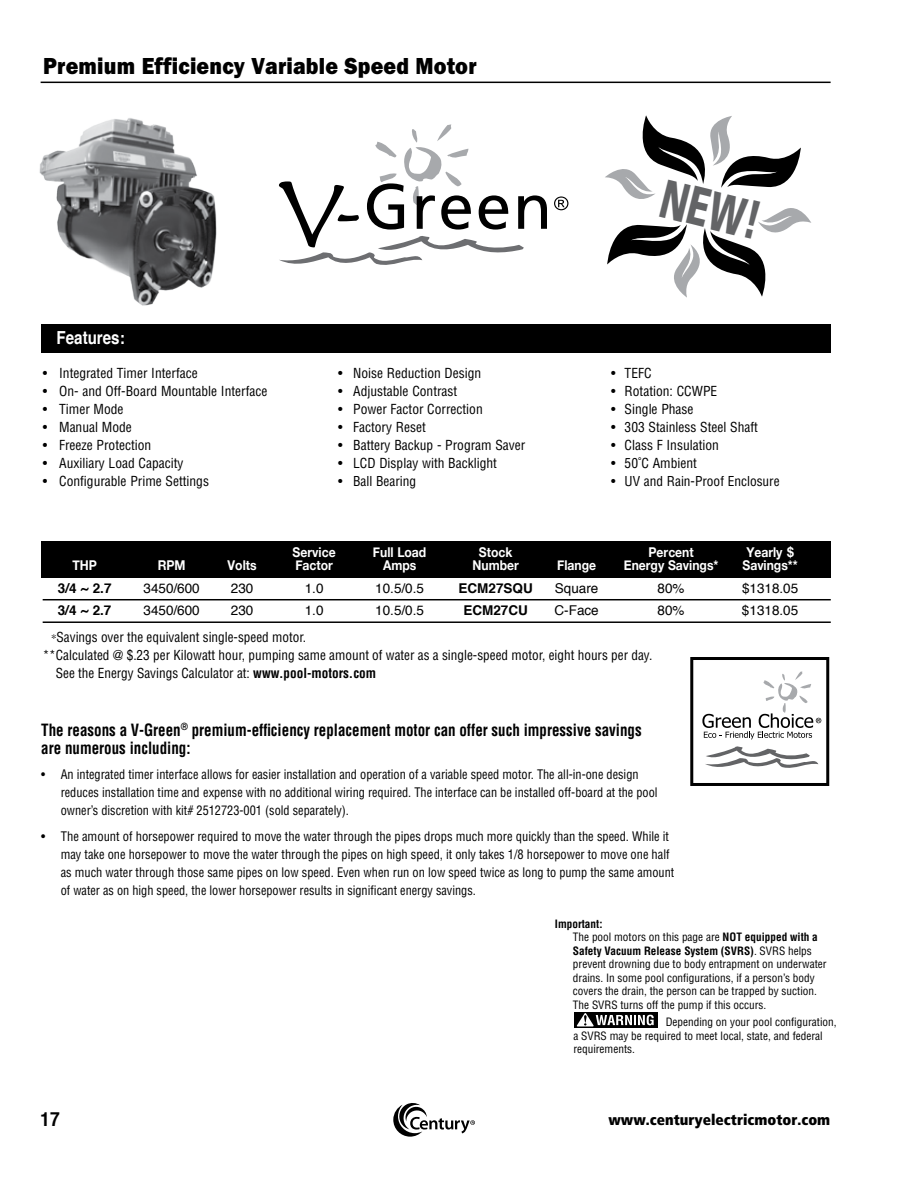
<style>
.page{position:relative;width:918px;height:1188px;background:#fff}
.page>*{position:absolute;margin:0;border:0;box-sizing:border-box;transform-origin:0 0}
.t1{font:109.05px "Herculanum";color:#000;scale:.96 1}
.t2{font:900 54.6px "Frutiger LT Std";color:#636466;scale:.66 1}
.t3{font:800 24px "Franklin Got Md ITC";letter-spacing:.01em;color:#000;scale:.9 1}
.t4{font:700 19.5px "Helvetica";color:#000;scale:.9 1}
.t5{font:700 18px "Helvetica";color:#fff;scale:.84 1}
.t6{font:700 condensed 16.5px/18px "Helvetica";color:#000;scale:.91 1}
.t7{font:900 condensed 15px "Frutiger LT Std";color:#000}
.t8{font:800 15px "Franklin Got Md ITC";color:#000}
.t9{font:condensed 13.5px "Helvetica";color:#000}
.t10{font:700 13.5px "Helvetica Neue";color:#fff;scale:.9 1}
.t11{font:13.5px "Helvetica";color:#000}
.t12{font:700 13.5px "Helvetica";color:#000}
.t13{font:condensed 13.35px "Helvetica";color:#000}
.t14{font:condensed 12.9px/18px "Helvetica";color:#000}
.t15{font:condensed 12.9px/18px "Helvetica";color:#000;scale:.96 1}
.t16{font:condensed 11.25px/13.5px "Helvetica";color:#000}
.s1{font-family:"Times";font-stretch:normal;font-size:11.1px}
.s2{font-weight:700}
</style>
<div class="page">
<svg style="left:393px;top:1103px;width:82px;height:34px"></svg>
<hr style="left:41px;top:82px;width:790px;height:1px;background:#000">
<div style="left:41px;top:541px;width:790px;height:37px;background:#000"></div>
<div style="left:41px;top:324px;width:790px;height:29px;background:#000"></div>
<hr style="left:43px;top:599px;width:788px;height:1px;background:#000">
<hr style="left:43px;top:621px;width:788px;height:2px;background:#000">
<div style="left:689px;top:656px;width:142px;height:131px;border:6px solid #fff"></div>
<div style="left:692px;top:659px;width:136px;height:125px;background:#fff"></div>
<div style="left:690px;top:657px;width:139px;height:129px;border:3px solid #000"></div>
<svg style="left:705px;top:746px;width:113px;height:22px"></svg>
<svg style="left:702px;top:671px;width:119px;height:68px"></svg>
<img style="left:39px;top:118px;width:178px;height:188px">
<svg style="left:605px;top:115px;width:206px;height:183px"></svg>
<svg style="left:279px;top:124px;width:268px;height:141px"></svg>
<svg style="left:554px;top:196px;width:14px;height:14px"></svg>
<div style="left:574px;top:1012px;width:84px;height:15px;background:#000"></div>
<svg style="left:577px;top:1013px;width:77px;height:13px"></svg>
<h3 class="t3" style="left:43px;top:53px;width:483px">Premium Efficiency Variable Speed Motor</h3>
<h1 class="t1" style="left:278px;top:144px;width:70px">v</h1>
<h2 class="t2" style="left:669px;top:165px;width:156px;rotate:14deg">NEW!</h2>
<h3 class="t5" style="left:57px;top:323px;width:83px">Features:</h3>
<p class="t9" style="left:43px;top:364px;width:157px">• Integrated Timer Interface</p>
<p class="t9" style="left:338px;top:364px;width:145px">• Noise Reduction Design</p>
<p class="t9" style="left:611px;top:364px;width:42px">• TEFC</p>
<p class="t9" style="left:43px;top:382px;width:226px">• On- and Off-Board Mountable Interface</p>
<p class="t9" style="left:338px;top:382px;width:121px">• Adjustable Contrast</p>
<p class="t9" style="left:611px;top:382px;width:108px">• Rotation: CCWPE</p>
<p class="t9" style="left:43px;top:400px;width:82px">• Timer Mode</p>
<p class="t9" style="left:338px;top:400px;width:146px">• Power Factor Correction</p>
<p class="t9" style="left:611px;top:400px;width:84px">• Single Phase</p>
<p class="t9" style="left:43px;top:418px;width:91px">• Manual Mode</p>
<p class="t9" style="left:338px;top:418px;width:89px">• Factory Reset</p>
<p class="t9" style="left:611px;top:418px;width:148px">• 303 Stainless Steel Shaft</p>
<p class="t9" style="left:43px;top:436px;width:110px">• Freeze Protection</p>
<p class="t9" style="left:338px;top:436px;width:189px">• Battery Backup - Program Saver</p>
<p class="t9" style="left:611px;top:436px;width:109px">• Class F Insulation</p>
<p class="t9" style="left:43px;top:454px;width:142px">• Auxiliary Load Capacity</p>
<p class="t9" style="left:338px;top:454px;width:160px">• LCD Display with Backlight</p>
<p class="t9" style="left:611px;top:454px;width:87px">• 50˚C Ambient</p>
<p class="t9" style="left:43px;top:472px;width:168px">• Configurable Prime Settings</p>
<p class="t13" style="left:338px;top:473px;width:80px">• Ball Bearing</p>
<p class="t13" style="left:611px;top:473px;width:170px">• UV and Rain-Proof Enclosure</p>
<p class="t10" style="left:293px;top:544px;width:49px">Service</p>
<p class="t10" style="left:373px;top:544px;width:61px">Full Load</p>
<p class="t10" style="left:479px;top:544px;width:39px">Stock</p>
<p class="t10" style="left:649px;top:544px;width:52px">Percent</p>
<p class="t10" style="left:746px;top:544px;width:54px">Yearly $</p>
<p class="t10" style="left:72px;top:557px;width:29px">THP</p>
<p class="t10" style="left:158px;top:557px;width:32px">RPM</p>
<p class="t10" style="left:228px;top:557px;width:34px">Volts</p>
<p class="t10" style="left:295px;top:557px;width:43px">Factor</p>
<p class="t10" style="left:383px;top:557px;width:38px">Amps</p>
<p class="t10" style="left:472px;top:557px;width:53px">Number</p>
<p class="t10" style="left:557px;top:557px;width:45px">Flange</p>
<p class="t10" style="left:624px;top:557px;width:107px">Energy Savings*</p>
<p class="t10" style="left:742px;top:557px;width:63px">Savings**</p>
<p class="t12" style="left:58px;top:577px;width:55px">3/4 ~ 2.7</p>
<p class="t11" style="left:144px;top:577px;width:58px">3450/600</p>
<p class="t11" style="left:231px;top:577px;width:24px">230</p>
<p class="t11" style="left:305px;top:577px;width:20px">1.0</p>
<p class="t11" style="left:375px;top:577px;width:50px">10.5/0.5</p>
<p class="t12" style="left:459px;top:577px;width:76px">ECM27SQU</p>
<p class="t11" style="left:555px;top:577px;width:45px">Square</p>
<p class="t11" style="left:658px;top:577px;width:29px">80%</p>
<p class="t11" style="left:742px;top:577px;width:58px">$1318.05</p>
<p class="t12" style="left:58px;top:599px;width:55px">3/4 ~ 2.7</p>
<p class="t11" style="left:144px;top:600px;width:58px">3450/600</p>
<p class="t11" style="left:231px;top:600px;width:24px">230</p>
<p class="t11" style="left:305px;top:600px;width:20px">1.0</p>
<p class="t11" style="left:375px;top:600px;width:50px">10.5/0.5</p>
<p class="t12" style="left:463px;top:599px;width:66px">ECM27CU</p>
<p class="t11" style="left:555px;top:600px;width:46px">C-Face</p>
<p class="t11" style="left:658px;top:600px;width:29px">80%</p>
<p class="t11" style="left:742px;top:600px;width:58px">$1318.05</p>
<p class="t9" style="left:51px;top:629px;width:257px"><span class="s1">*</span>Savings over the equivalent single-speed motor.</p>
<p class="t9" style="left:43px;top:647px;width:611px">**Calculated @ $.23 per Kilowatt hour, pumping same amount of water as a single-speed motor, eight hours per day.</p>
<p class="t9" style="left:56px;top:665px;width:322px">See the Energy Savings Calculator at: <span class="s2">www.pool-motors.com</span></p>
<p class="t6" style="left:41px;top:721px;width:661px">The reasons a V-green<sup>®</sup> premium-efficiency replacement motor can offer such impressive savings are numerous including:</p>
<p class="t15" style="left:61px;top:765px;width:623px;text-indent:-19px">• An integrated timer interface allows for easier installation and operation of a variable speed motor. The all-in-one design reduces installation time and expense with no additional wiring required. The interface can be installed off-board at the pool owner’s discretion with kit# 2512723-001 (sold separately).</p>
<p class="t14" style="left:61px;top:827px;width:615px;text-indent:-19px">• The amount of horsepower required to move the water through the pipes drops much more quickly than the speed. While it may take one horsepower to move the water through the pipes on high speed, it only takes 1/8 horsepower to move one half as much water through those same pipes on low speed. Even when run on low speed twice as long to pump the same amount of water as on high speed, the lower horsepower results in significant energy savings.</p>
<p class="t16" style="left:573px;top:917px;width:255px;text-indent:-18px"><span class="s2">important:<br></span>The pool motors on this page are <span class="s2">noT equipped with a Safety Vacuum release System (SVrS)</span>. SVRS helps prevent drowning due to body entrapment on underwater drains. In some pool configurations, if a person’s body covers the drain, the person can be trapped by suction.<br>The SVRS turns off the pump if this occurs.</p>
<p class="t16" style="left:573px;top:1015px;width:265px;text-indent:92px">Depending on your pool configuration, a SVRS may be required to meet local, state, and federal requirements.</p>
<h3 class="t4" style="left:40px;top:1098px;width:35px">17194</h3>
<p class="t7" style="left:608px;top:1111px;width:223px">www.centuryelectricmotor.com</p>
<p class="t8" style="left:610px;top:1107px;width:222px">www.centuryelectricmotor.com</p>
</div>
